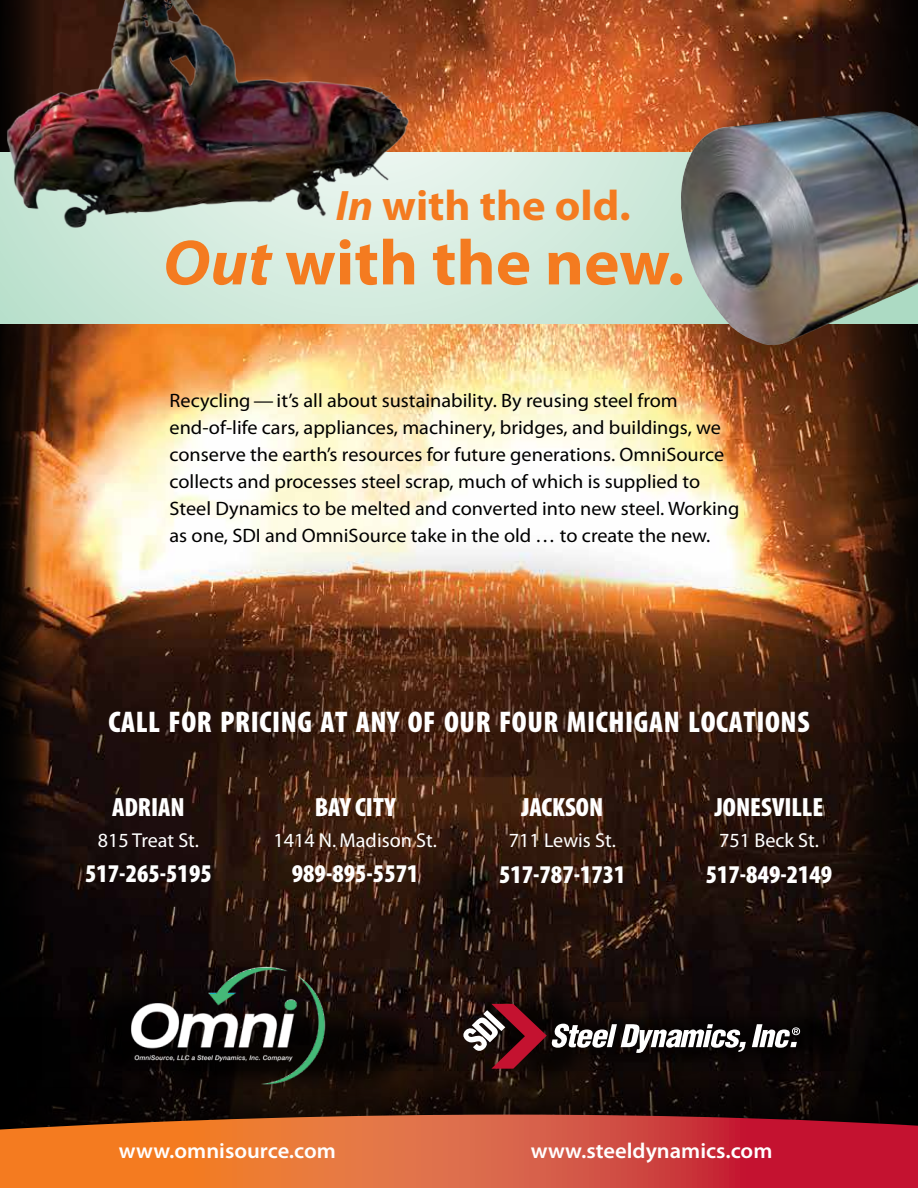
<style>
.page{position:relative;width:918px;height:1188px;background:#fff}
.page>*{position:absolute;margin:0;border:0;box-sizing:border-box;transform-origin:0 0}
.t1{font:700 64.35px "Myriad Pro";color:#f47b20;scale:1.04 1}
.t2{font:700 42.75px "Myriad Pro";color:#f47b20;scale:1.04 1}
.t3{font:900 condensed 30px "Myriad Pro";letter-spacing:.02em;color:#fff}
.t4{font:900 condensed 26.55px "Myriad Pro";color:#fff}
.t5{font:900 condensed 25.65px "Myriad Pro";color:#fff}
.t6{font:900 condensed 22.05px "Myriad Pro";color:#fff}
.t7{font:900 condensed 22.05px "Myriad Pro";color:#fff}
.t8{font:600 21.6px "Myriad Pro";color:#fff;scale:1.04 1}
.t9{font:20.1px "Myriad Pro";color:#fff}
.t10{font:19.5px/27px "Myriad Pro";color:#000;scale:1.04 1}
.s1{font-style:italic}
</style>
<div class="page">
<img style="left:0;top:0;width:918px;height:1018px">
<svg style="left:0;top:152px;width:675px;height:171px;background:#d0e9dc"></svg>
<svg style="left:0;top:1018px;width:918px;height:97px;background:#0b0604"></svg>
<svg style="left:0;top:1115px;width:918px;height:73px;background:#d05334"></svg>
<div style="left:463px;top:979px;width:386px;height:114px;background:#000;opacity:.75"></div>
<svg style="left:752px;top:1024px;width:48px;height:24px"></svg>
<svg style="left:463px;top:1004px;width:283px;height:65px;background:#453233"></svg>
<div style="left:75px;top:980px;width:351px;height:118px;background:#000;opacity:.75"></div>
<img style="left:675px;top:111px;width:243px;height:235px">
<img style="left:0;top:0;width:431px;height:262px">
<img style="left:128px;top:959px;width:199px;height:131px">
<h2 class="t2" style="left:336px;top:178px;width:285px"><span class="s1">In</span> with the old.</h2>
<h1 class="t1" style="left:163px;top:221px;width:503px"><span class="s1">Out</span> with the new.</h1>
<p class="t10" style="left:170px;top:387px;width:550px">Recycling — it’s all about sustainability. By reusing steel from end-of-life cars, appliances, machinery, bridges, and buildings, we conserve the earth’s resources for future generations. OmniSource collects and processes steel scrap, much of which is supplied to Steel Dynamics to be melted and converted into new steel. Working as one, SDI and OmniSource take in the old … to create the new.</p>
<p class="t6" style="left:253px;top:706px;width:62px">ADRIAN</p>
<p class="t6" style="left:422px;top:706px;width:69px">BAY CITY</p>
<p class="t7" style="left:581px;top:706px;width:95px">COLDWATER</p>
<h3 class="t3" style="left:108px;top:705px;width:703px">CALL FOR PRICING AT ANY OF OUR FOUR MICHIGAN LOCATIONS</h3>
<h3 class="t4" style="left:112px;top:792px;width:74px">ADRIAN</h3>
<h3 class="t4" style="left:315px;top:792px;width:82px">BAY CITY</h3>
<p class="t9" style="left:98px;top:829px;width:103px">815 Treat St.</p>
<p class="t9" style="left:273px;top:829px;width:165px">1414 N. Madison St.</p>
<h3 class="t5" style="left:85px;top:859px;width:128px">517-265-5195</h3>
<h3 class="t5" style="left:292px;top:859px;width:128px">989-895-5571</h3>
<p class="t6" style="left:249px;top:821px;width:70px">JACKSON</p>
<h3 class="t4" style="left:521px;top:793px;width:83px">JACKSON</h3>
<h3 class="t4" style="left:715px;top:793px;width:110px">JONESVILLE</h3>
<p class="t9" style="left:509px;top:830px;width:109px">711 Lewis St.</p>
<p class="t9" style="left:719px;top:830px;width:101px">751 Beck St.</p>
<h3 class="t5" style="left:499px;top:860px;width:128px">517-787-1731</h3>
<h3 class="t5" style="left:706px;top:860px;width:128px">517-849-2149</h3>
<p class="t8" style="left:119px;top:1137px;width:210px">www.omnisource.com</p>
<p class="t8" style="left:531px;top:1137px;width:234px">www.steeldynamics.com</p>
</div>
